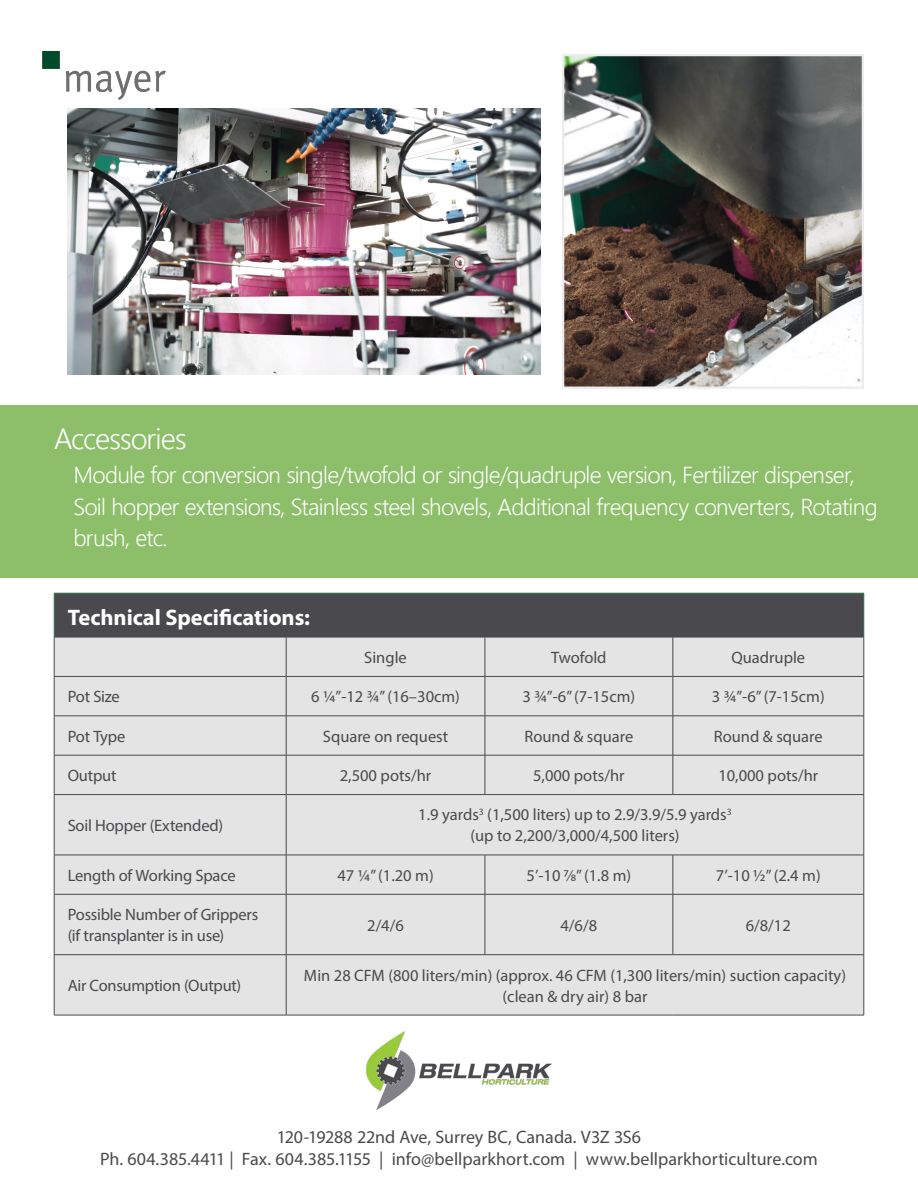
<style>
.page{position:relative;width:918px;height:1188px;background:#fff}
.page>*{position:absolute;margin:0;border:0;box-sizing:border-box;transform-origin:0 0}
.t1{font:300 28.5px "Malgun Gothic";letter-spacing:-.035em;color:#fff}
.t2{font:300 22.5px/31.5px "Malgun Gothic";letter-spacing:-.035em;color:#fff}
.t3{font:700 22.5px "Myriad Pro";letter-spacing:-.005em;color:#fff}
.t4{font:18px "Myriad Pro";color:#4a4a4e}
.t5{font:16.5px/21px "Myriad Pro";color:#4a4a4e;text-align:center}
</style>
<div class="page">
<img style="left:68px;top:108px;width:473px;height:266px">
<div style="left:0;top:405px;width:918px;height:173px;background:#8dbe69"></div>
<div style="left:54px;top:593px;width:810px;height:44px;background:#4a4a4e"></div>
<div style="left:55px;top:638px;width:809px;height:377px;background:#e4e4e4"></div>
<hr style="left:54px;top:593px;width:232px;height:1px;background:#3d7d58">
<hr style="left:54px;top:593px;width:1px;height:44px;background:#3d7d58">
<hr style="left:286px;top:593px;width:199px;height:1px;background:#3d7d58">
<hr style="left:485px;top:593px;width:188px;height:1px;background:#3d7d58">
<hr style="left:673px;top:593px;width:191px;height:1px;background:#3d7d58">
<hr style="left:864px;top:593px;width:1px;height:44px;background:#3d7d58">
<hr style="left:54px;top:637px;width:232px;height:1px;background:#4a4a4e">
<hr style="left:54px;top:637px;width:1px;height:39px;background:#4a4a4e">
<hr style="left:286px;top:637px;width:199px;height:1px;background:#4a4a4e">
<hr style="left:286px;top:637px;width:1px;height:39px;background:#4a4a4e">
<hr style="left:485px;top:637px;width:188px;height:1px;background:#4a4a4e">
<hr style="left:485px;top:637px;width:1px;height:39px;background:#4a4a4e">
<hr style="left:673px;top:637px;width:191px;height:1px;background:#4a4a4e">
<hr style="left:673px;top:637px;width:1px;height:39px;background:#4a4a4e">
<hr style="left:864px;top:637px;width:1px;height:39px;background:#4a4a4e">
<hr style="left:54px;top:676px;width:232px;height:1px;background:#4a4a4e">
<hr style="left:54px;top:677px;width:1px;height:39px;background:#4a4a4e">
<hr style="left:286px;top:676px;width:199px;height:1px;background:#4a4a4e">
<hr style="left:286px;top:677px;width:1px;height:39px;background:#4a4a4e">
<hr style="left:485px;top:676px;width:188px;height:1px;background:#4a4a4e">
<hr style="left:485px;top:677px;width:1px;height:39px;background:#4a4a4e">
<hr style="left:673px;top:676px;width:191px;height:1px;background:#4a4a4e">
<hr style="left:673px;top:677px;width:1px;height:39px;background:#4a4a4e">
<hr style="left:864px;top:677px;width:1px;height:39px;background:#4a4a4e">
<hr style="left:54px;top:716px;width:232px;height:1px;background:#4a4a4e">
<hr style="left:54px;top:716px;width:1px;height:39px;background:#4a4a4e">
<hr style="left:286px;top:716px;width:199px;height:1px;background:#4a4a4e">
<hr style="left:286px;top:716px;width:1px;height:39px;background:#4a4a4e">
<hr style="left:485px;top:716px;width:188px;height:1px;background:#4a4a4e">
<hr style="left:485px;top:716px;width:1px;height:39px;background:#4a4a4e">
<hr style="left:673px;top:716px;width:191px;height:1px;background:#4a4a4e">
<hr style="left:673px;top:716px;width:1px;height:39px;background:#4a4a4e">
<hr style="left:864px;top:716px;width:1px;height:39px;background:#4a4a4e">
<hr style="left:54px;top:755px;width:232px;height:1px;background:#4a4a4e">
<hr style="left:54px;top:755px;width:1px;height:39px;background:#4a4a4e">
<hr style="left:286px;top:755px;width:199px;height:1px;background:#4a4a4e">
<hr style="left:286px;top:755px;width:1px;height:39px;background:#4a4a4e">
<hr style="left:485px;top:755px;width:188px;height:1px;background:#4a4a4e">
<hr style="left:485px;top:755px;width:1px;height:39px;background:#4a4a4e">
<hr style="left:673px;top:755px;width:191px;height:1px;background:#4a4a4e">
<hr style="left:673px;top:755px;width:1px;height:39px;background:#4a4a4e">
<hr style="left:864px;top:755px;width:1px;height:39px;background:#4a4a4e">
<hr style="left:54px;top:794px;width:232px;height:1px;background:#4a4a4e">
<hr style="left:54px;top:795px;width:1px;height:60px;background:#4a4a4e">
<hr style="left:286px;top:794px;width:199px;height:1px;background:#4a4a4e">
<hr style="left:286px;top:795px;width:1px;height:60px;background:#4a4a4e">
<hr style="left:485px;top:794px;width:188px;height:1px;background:#4a4a4e">
<hr style="left:673px;top:794px;width:191px;height:1px;background:#4a4a4e">
<hr style="left:864px;top:795px;width:1px;height:60px;background:#4a4a4e">
<hr style="left:54px;top:855px;width:232px;height:1px;background:#4a4a4e">
<hr style="left:54px;top:855px;width:1px;height:39px;background:#4a4a4e">
<hr style="left:286px;top:855px;width:199px;height:1px;background:#4a4a4e">
<hr style="left:286px;top:855px;width:1px;height:39px;background:#4a4a4e">
<hr style="left:485px;top:855px;width:188px;height:1px;background:#4a4a4e">
<hr style="left:485px;top:855px;width:1px;height:39px;background:#4a4a4e">
<hr style="left:673px;top:855px;width:191px;height:1px;background:#4a4a4e">
<hr style="left:673px;top:855px;width:1px;height:39px;background:#4a4a4e">
<hr style="left:864px;top:855px;width:1px;height:39px;background:#4a4a4e">
<hr style="left:54px;top:894px;width:232px;height:1px;background:#4a4a4e">
<hr style="left:54px;top:895px;width:1px;height:60px;background:#4a4a4e">
<hr style="left:286px;top:894px;width:199px;height:1px;background:#4a4a4e">
<hr style="left:286px;top:895px;width:1px;height:60px;background:#4a4a4e">
<hr style="left:485px;top:894px;width:188px;height:1px;background:#4a4a4e">
<hr style="left:485px;top:895px;width:1px;height:60px;background:#4a4a4e">
<hr style="left:673px;top:894px;width:191px;height:1px;background:#4a4a4e">
<hr style="left:673px;top:895px;width:1px;height:60px;background:#4a4a4e">
<hr style="left:864px;top:895px;width:1px;height:60px;background:#4a4a4e">
<hr style="left:54px;top:954px;width:232px;height:1px;background:#4a4a4e">
<hr style="left:54px;top:955px;width:1px;height:60px;background:#4a4a4e">
<hr style="left:286px;top:954px;width:199px;height:1px;background:#4a4a4e">
<hr style="left:286px;top:955px;width:1px;height:60px;background:#4a4a4e">
<hr style="left:485px;top:954px;width:188px;height:1px;background:#4a4a4e">
<hr style="left:673px;top:954px;width:191px;height:1px;background:#4a4a4e">
<hr style="left:864px;top:955px;width:1px;height:60px;background:#4a4a4e">
<hr style="left:54px;top:1015px;width:232px;height:1px;background:#4a4a4e">
<hr style="left:286px;top:1015px;width:199px;height:1px;background:#4a4a4e">
<hr style="left:485px;top:1015px;width:188px;height:1px;background:#4a4a4e">
<hr style="left:673px;top:1015px;width:191px;height:1px;background:#4a4a4e">
<img style="left:366px;top:1031px;width:186px;height:79px">
<img style="left:42px;top:51px;width:124px;height:73px">
<img style="left:565px;top:57px;width:296px;height:329px">
<div style="left:562px;top:54px;width:302px;height:335px;border:2px solid #ececee"></div>
<p class="t1" style="left:54px;top:422px;width:134px">Accessories</p>
<p class="t2" style="left:73px;top:460px;width:806px">Module for conversion single/twofold or single/quadruple version, Fertilizer dispenser,<br>Soil hopper extensions, Stainless steel shovels, Additional frequency converters, Rotating brush, etc.</p>
<p class="t3" style="left:68px;top:603px;width:244px">Technical Specifications:</p>
<p class="t5" style="left:364px;top:647px;width:44px">Single</p>
<p class="t5" style="left:551px;top:647px;width:57px">Twofold</p>
<p class="t5" style="left:731px;top:647px;width:75px">Quadruple</p>
<p class="t5" style="left:68px;top:686px;width:54px">Pot Size</p>
<p class="t5" style="left:311px;top:686px;width:150px">6 1/4”-12 3/4” (16–30cm)</p>
<p class="t5" style="left:523px;top:686px;width:114px">3 3/4”-6” (7-15cm)</p>
<p class="t5" style="left:712px;top:686px;width:114px">3 3/4”-6” (7-15cm)</p>
<p class="t5" style="left:68px;top:725px;width:59px">Pot Type</p>
<p class="t5" style="left:323px;top:725px;width:127px">Square on request</p>
<p class="t5" style="left:524px;top:725px;width:110px">Round &amp; square</p>
<p class="t5" style="left:714px;top:725px;width:110px">Round &amp; square</p>
<p class="t5" style="left:68px;top:765px;width:50px">Output</p>
<p class="t5" style="left:340px;top:765px;width:93px">2,500 pots/hr</p>
<p class="t5" style="left:533px;top:765px;width:93px">5,000 pots/hr</p>
<p class="t5" style="left:718px;top:765px;width:101px">10,000 pots/hr</p>
<p class="t5" style="left:68px;top:815px;width:157px">Soil Hopper (Extended)</p>
<p class="t5" style="left:418px;top:804px;width:315px">1.9 yards<sup>3</sup> (1,500 liters) up to 2.9/3.9/5.9 yards<sup>3</sup></p>
<p class="t5" style="left:470px;top:825px;width:211px">(up to 2,200/3,000/4,500 liters)</p>
<p class="t5" style="left:68px;top:865px;width:169px">Length of Working Space</p>
<p class="t5" style="left:337px;top:865px;width:98px">47 1/4” (1.20 m)</p>
<p class="t5" style="left:527px;top:865px;width:106px">5’-10 7/8” (1.8 m)</p>
<p class="t5" style="left:716px;top:865px;width:106px">7’-10 1/2” (2.4 m)</p>
<p class="t5" style="left:68px;top:904px;width:192px">Possible Number of Grippers</p>
<p class="t5" style="left:68px;top:925px;width:158px">(if transplanter is in use)</p>
<p class="t5" style="left:367px;top:914px;width:38px">2/4/6</p>
<p class="t5" style="left:561px;top:914px;width:38px">4/6/8</p>
<p class="t5" style="left:746px;top:914px;width:47px">6/8/ 12</p>
<p class="t5" style="left:68px;top:975px;width:175px">Air Consumption (Output)</p>
<p class="t5" style="left:304px;top:964px;width:544px">Min 28 CFM (800 liters/min) (approx. 46 CFM (1,300 liters/min) suction capacity) (clean &amp; dry air) 8 bar</p>
<p class="t4" style="left:277px;top:1126px;width:366px">120-19288 22nd Ave, Surrey BC, Canada. V3Z 3S6</p>
<p class="t4" style="left:100px;top:1148px;width:719px">Ph. 604.385.4411 | Fax. 604.385.1155 | info@bellparkhort.com | www.bellparkhorticulture.com</p>
</div>
